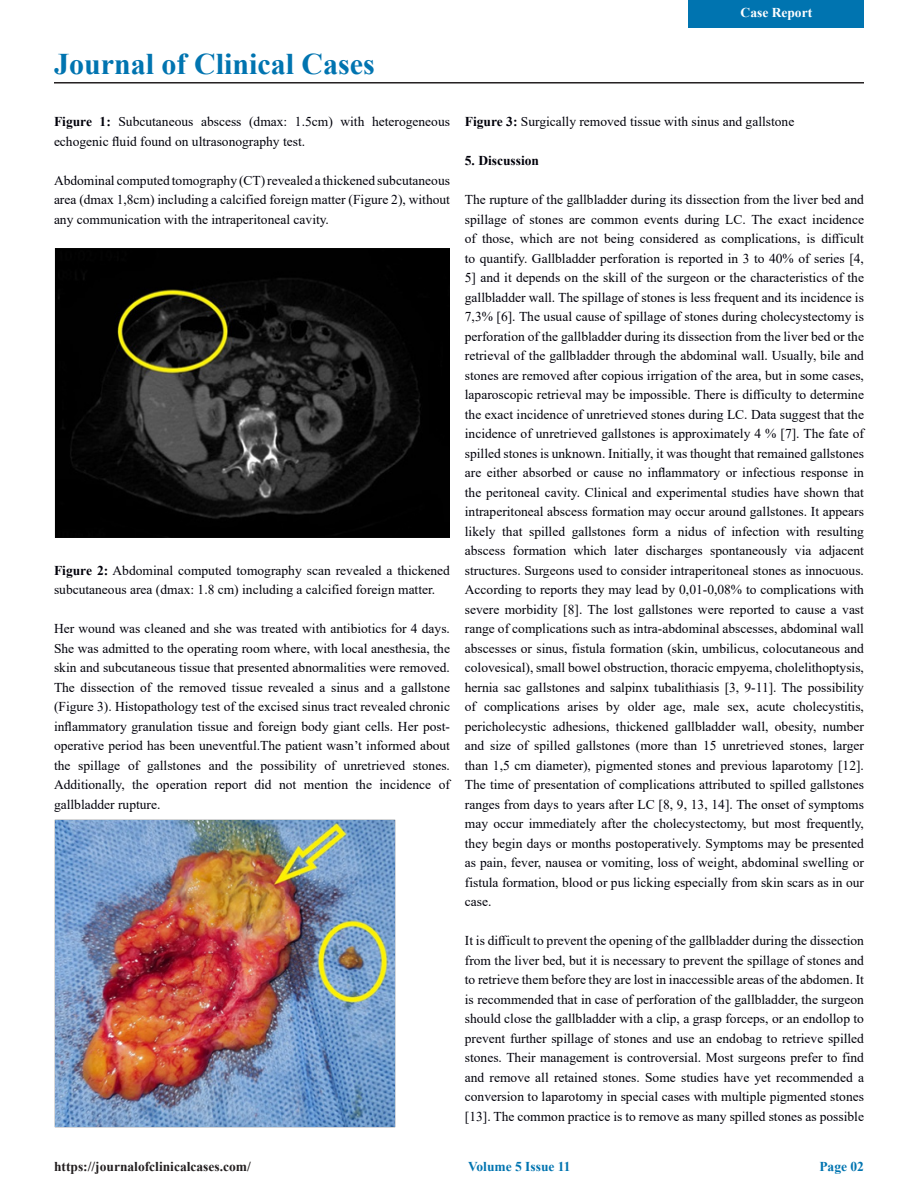
<style>
.page{position:relative;width:918px;height:1188px;background:#fff}
.page>*{position:absolute;margin:0;border:0;box-sizing:border-box;transform-origin:0 0}
.t1{font:700 30px "Times New Roman";color:#0074b0}
.t2{font:13.5px/19.5px "Times New Roman";color:#00000a;text-align:justify}
.t3{font:700 13.5px "Times New Roman";color:#231f20}
.t4{font:700 13.5px "Times New Roman";color:#0074b0}
.t5{font:700 13.5px "Times New Roman";color:#00000a}
.t6{font:700 13.5px "Times New Roman";color:#fff}
.s1{font-weight:700}
</style>
<div class="page">
<div style="left:689px;top:0;width:175px;height:27px;background:#0074b0"></div>
<hr style="left:54px;top:82px;width:810px;height:2px;background:#231f20">
<img style="left:55px;top:248px;width:395px;height:290px">
<img style="left:55px;top:820px;width:340px;height:307px">
<p class="t1" style="left:54px;top:43px;width:322px">Journal of Clinical Cases</p>
<p class="t6" style="left:741px;top:2px;width:73px">Case Report</p>
<p class="t2" style="left:54px;top:111px;width:398px"><span class="s1">Figure 1:</span> Subcutaneous abscess (dmax: 1.5cm) with heterogeneous echogenic fluid found on ultrasonography test.</p>
<p class="t2" style="left:54px;top:170px;width:398px">Abdominal computed tomography (CT) revealed a thickened subcutaneous area (dmax 1,8cm) including a calcified foreign matter (Figure 2), without any communication with the intraperitoneal cavity.</p>
<p class="t2" style="left:54px;top:560px;width:398px"><span class="s1">Figure 2:</span> Abdominal computed tomography scan revealed a thickened subcutaneous area (dmax: 1.8 cm) including a calcified foreign matter.</p>
<p class="t2" style="left:54px;top:618px;width:398px">Her wound was cleaned and she was treated with antibiotics for 4 days.<br>She was admitted to the operating room where, with local anesthesia, the skin and subcutaneous tissue that presented abnormalities were removed.<br>The dissection of the removed tissue revealed a sinus and a gallstone (Figure 3). Histopathology test of the excised sinus tract revealed chronic inflammatory granulation tissue and foreign body giant cells. Her post&shy;operative period has been uneventful.The patient wasn’t informed about the spillage of gallstones and the possibility of unretrieved stones.<br>Additionally, the operation report did not mention the incidence of gallbladder rupture.</p>
<p class="t2" style="left:465px;top:111px;width:331px"><span class="s1">Figure 3:</span> Surgically removed tissue with sinus and gallstone</p>
<p class="t5" style="left:465px;top:151px;width:76px">5. Discussion</p>
<p class="t2" style="left:465px;top:189px;width:401px">The rupture of the gallbladder during its dissection from the liver bed and spillage of stones are common events during LC. The exact incidence of those, which are not being considered as complications, is difficult to quantify. Gallbladder perforation is reported in 3 to 40% of series [4, 5] and it depends on the skill of the surgeon or the characteristics of the gallbladder wall. The spillage of stones is less frequent and its incidence is 7,3% [6]. The usual cause of spillage of stones during cholecystectomy is perforation of the gallbladder during its dissection from the liver bed or the retrieval of the gallbladder through the abdominal wall. Usually, bile and stones are removed after copious irrigation of the area, but in some cases, laparoscopic retrieval may be impossible. There is difficulty to determine the exact incidence of unretrieved stones during LC. Data suggest that the incidence of unretrieved gallstones is approximately 4 % [7]. The fate of spilled stones is unknown. Initially, it was thought that remained gallstones are either absorbed or cause no inflammatory or infectious response in the peritoneal cavity. Clinical and experimental studies have shown that intraperitoneal abscess formation may occur around gallstones. It appears likely that spilled gallstones form a nidus of infection with resulting abscess formation which later discharges spontaneously via adjacent structures. Surgeons used to consider intraperitoneal stones as innocuous.<br>According to reports they may lead by 0,01-0,08% to complications with severe morbidity [8]. The lost gallstones were reported to cause a vast range of complications such as intra-abdominal abscesses, abdominal wall abscesses or sinus, fistula formation (skin, umbilicus, colocutaneous and colovesical), small bowel obstruction, thoracic empyema, cholelithoptysis, hernia sac gallstones and salpinx tubalithiasis [3, 9-11]. The possibility of complications arises by older age, male sex, acute cholecystitis, pericholecystic adhesions, thickened gallbladder wall, obesity, number and size of spilled gallstones (more than 15 unretrieved stones, larger than 1,5 cm diameter), pigmented stones and previous laparotomy [12].<br>The time of presentation of complications attributed to spilled gallstones ranges from days to years after LC [8, 9, 13, 14]. The onset of symptoms may occur immediately after the cholecystectomy, but most frequently, they begin days or months postoperatively. Symptoms may be presented as pain, fever, nausea or vomiting, loss of weight, abdominal swelling or fistula formation, blood or pus licking especially from skin scars as in our case.</p>
<p class="t2" style="left:465px;top:930px;width:401px">It is difficult to prevent the opening of the gallbladder during the dissection from the liver bed, but it is necessary to prevent the spillage of stones and to retrieve them before they are lost in inaccessible areas of the abdomen. It is recommended that in case of perforation of the gallbladder, the surgeon should close the gallbladder with a clip, a grasp forceps, or an endollop to prevent further spillage of stones and use an endobag to retrieve spilled stones. Their management is controversial. Most surgeons prefer to find and remove all retained stones. Some studies have yet recommended a conversion to laparotomy in special cases with multiple pigmented stones [13]. The common practice is to remove as many spilled stones as possible</p>
<p class="t3" style="left:54px;top:1157px;width:198px">https://journalofclinicalcases.com/</p>
<p class="t4" style="left:468px;top:1157px;width:104px">Volume 5 Issue 11</p>
<p class="t4" style="left:819px;top:1157px;width:46px">Page 02</p>
</div>
